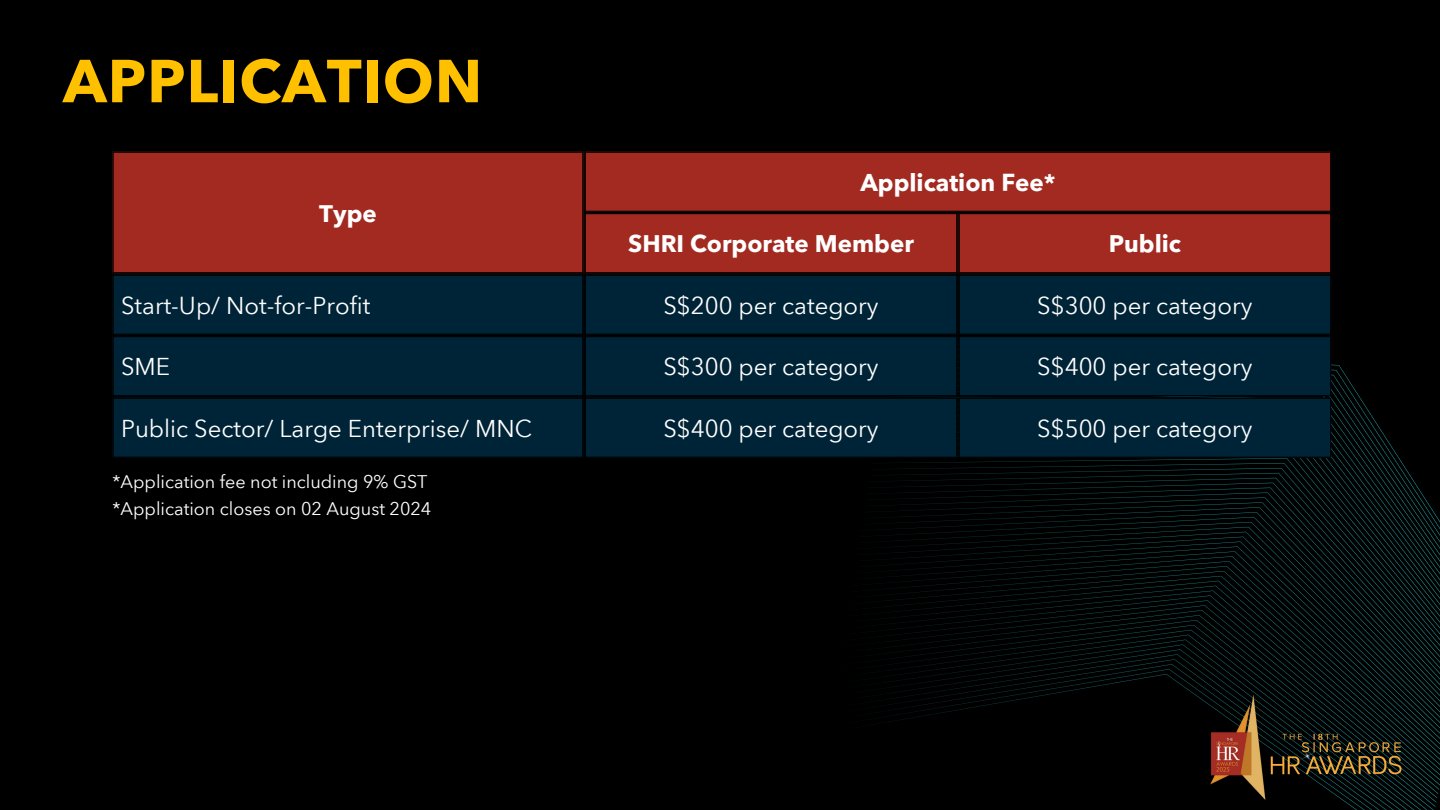
<style>
.page{position:relative;width:1440px;height:810px;background:#000}
.page>*{position:absolute;margin:0;border:0;box-sizing:border-box;transform-origin:0 0}
.t1{font:700 60px "Avenir Next Thai Modern";letter-spacing:.015em;color:#ffc000}
.t2{font:24px "Avenir Next Thai Modern";color:#fff}
.t3{font:700 24px "Avenir Next Thai Modern";color:#fff}
.t4{font:18px "Avenir Next Thai Modern";color:#fff}
</style>
<div class="page">
<svg style="left:891px;top:364px;width:549px;height:446px"></svg>
<div style="left:114px;top:152px;width:1216px;height:121px;background:#a22a21"></div>
<div style="left:113px;top:276px;width:1218px;height:182px;background:#002437"></div>
<hr style="left:582px;top:153px;width:1px;height:119px;background:#000">
<hr style="left:113px;top:152px;width:470px;height:1px;background:#000">
<hr style="left:113px;top:272px;width:470px;height:1px;background:#000">
<hr style="left:585px;top:153px;width:1px;height:58px;background:#000">
<hr style="left:585px;top:152px;width:746px;height:1px;background:#000">
<hr style="left:585px;top:211px;width:746px;height:1px;background:#000">
<hr style="left:585px;top:214px;width:1px;height:58px;background:#000">
<hr style="left:956px;top:214px;width:1px;height:58px;background:#000">
<hr style="left:585px;top:213px;width:372px;height:1px;background:#000">
<hr style="left:585px;top:272px;width:372px;height:1px;background:#000">
<hr style="left:959px;top:214px;width:1px;height:58px;background:#000">
<hr style="left:959px;top:213px;width:372px;height:1px;background:#000">
<hr style="left:959px;top:272px;width:372px;height:1px;background:#000">
<hr style="left:113px;top:276px;width:1px;height:58px;background:#000">
<hr style="left:582px;top:276px;width:1px;height:58px;background:#000">
<hr style="left:113px;top:334px;width:470px;height:1px;background:#000">
<hr style="left:585px;top:276px;width:1px;height:58px;background:#000">
<hr style="left:956px;top:276px;width:1px;height:58px;background:#000">
<hr style="left:585px;top:334px;width:372px;height:1px;background:#000">
<hr style="left:959px;top:276px;width:1px;height:58px;background:#000">
<hr style="left:1330px;top:276px;width:1px;height:58px;background:#000">
<hr style="left:959px;top:334px;width:372px;height:1px;background:#000">
<hr style="left:113px;top:337px;width:1px;height:58px;background:#000">
<hr style="left:582px;top:337px;width:1px;height:58px;background:#000">
<hr style="left:113px;top:336px;width:470px;height:1px;background:#000">
<hr style="left:113px;top:395px;width:470px;height:1px;background:#000">
<hr style="left:585px;top:337px;width:1px;height:58px;background:#000">
<hr style="left:956px;top:337px;width:1px;height:58px;background:#000">
<hr style="left:585px;top:336px;width:372px;height:1px;background:#000">
<hr style="left:585px;top:395px;width:372px;height:1px;background:#000">
<hr style="left:959px;top:337px;width:1px;height:58px;background:#000">
<hr style="left:1330px;top:337px;width:1px;height:58px;background:#000">
<hr style="left:959px;top:336px;width:372px;height:1px;background:#000">
<hr style="left:959px;top:395px;width:372px;height:1px;background:#000">
<hr style="left:113px;top:399px;width:1px;height:58px;background:#000">
<hr style="left:582px;top:399px;width:1px;height:58px;background:#000">
<hr style="left:113px;top:398px;width:470px;height:1px;background:#000">
<hr style="left:113px;top:457px;width:470px;height:1px;background:#000">
<hr style="left:585px;top:399px;width:1px;height:58px;background:#000">
<hr style="left:956px;top:399px;width:1px;height:58px;background:#000">
<hr style="left:585px;top:398px;width:372px;height:1px;background:#000">
<hr style="left:585px;top:457px;width:372px;height:1px;background:#000">
<hr style="left:959px;top:399px;width:1px;height:58px;background:#000">
<hr style="left:1330px;top:399px;width:1px;height:58px;background:#000">
<hr style="left:959px;top:398px;width:372px;height:1px;background:#000">
<hr style="left:959px;top:457px;width:372px;height:1px;background:#000">
<img style="left:1168px;top:684px;width:272px;height:121px">
<p class="t1" style="left:63px;top:34px;width:421px">APPLICATION</p>
<h1 class="t3" style="left:319px;top:195px;width:59px">Type</h1>
<p class="t3" style="left:860px;top:164px;width:197px">Application Fee*</p>
<p class="t3" style="left:628px;top:225px;width:287px">SHRI Corporate Member</p>
<p class="t3" style="left:1109px;top:225px;width:74px">Public</p>
<p class="t2" style="left:121px;top:287px;width:251px">Start-Up/ Not-for-Profit</p>
<p class="t2" style="left:663px;top:287px;width:217px">S$200 per category</p>
<p class="t2" style="left:1037px;top:287px;width:217px">S$300 per category</p>
<p class="t2" style="left:121px;top:348px;width:51px">SME</p>
<p class="t2" style="left:663px;top:348px;width:217px">S$300 per category</p>
<p class="t2" style="left:1037px;top:348px;width:217px">S$400 per category</p>
<p class="t2" style="left:121px;top:410px;width:413px">Public Sector/ Large Enterprise/ MNC</p>
<p class="t2" style="left:663px;top:410px;width:217px">S$400 per category</p>
<p class="t2" style="left:1037px;top:410px;width:217px">S$500 per category</p>
<p class="t4" style="left:113px;top:468px;width:316px">*Application fee not including 9% GST</p>
<p class="t4" style="left:113px;top:495px;width:320px">*Application closes on 02 August 2024</p>
</div>
